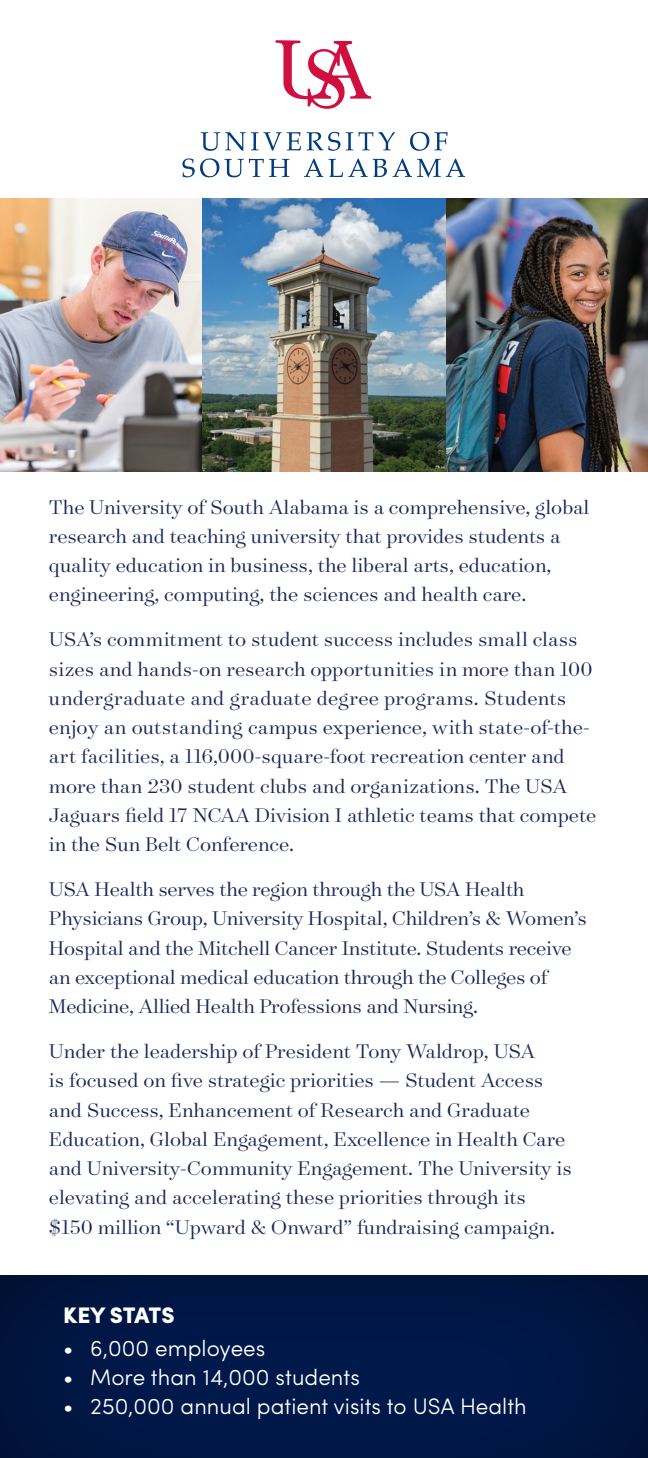
<style>
.page{position:relative;width:648px;height:1458px;background:#fff}
.page>*{position:absolute;margin:0;border:0;box-sizing:border-box;transform-origin:0 0}
.t1{font:300 22.5px/29.2px "Surveyor Display";color:#182757}
.t2{font:300 22.5px "Sofia Pro";color:#fff}
.t3{font:900 22.5px "Sofia Pro";letter-spacing:-.005em;color:#fff}
</style>
<div class="page">
<img style="left:0;top:198px;width:648px;height:273px">
<svg style="left:201px;top:132px;width:100px;height:19px"></svg>
<svg style="left:307px;top:132px;width:33px;height:19px"></svg>
<svg style="left:346px;top:132px;width:49px;height:18px"></svg>
<svg style="left:410px;top:132px;width:19px;height:19px"></svg>
<svg style="left:435px;top:132px;width:13px;height:18px"></svg>
<svg style="left:182px;top:158px;width:107px;height:19px"></svg>
<svg style="left:304px;top:159px;width:83px;height:18px"></svg>
<svg style="left:393px;top:159px;width:72px;height:18px"></svg>
<svg style="left:275px;top:40px;width:96px;height:69px"></svg>
<div style="left:0;top:1274px;width:648px;height:184px;background:#001745"></div>
<h1 class="t1" style="left:49px;top:492px;width:542px">The University of South Alabama is a comprehensive, global research and teaching university that provides students a quality education in business, the liberal arts, education, engineering, computing, the sciences and health care.</h1>
<p class="t1" style="left:49px;top:624px;width:549px">USA’s commitment to student success includes small class sizes and hands-on research opportunities in more than 100 undergraduate and graduate degree programs. Students enjoy an outstanding campus experience, with state-of-the&shy;art facilities, a 116,000-square-foot recreation center and more than 230 student clubs and organizations. The USA Jaguars field 17 NCAA Division I athletic teams that compete in the Sun Belt Conference.</p>
<p class="t1" style="left:49px;top:874px;width:539px">USA Health serves the region through the USA Health Physicians Group, University Hospital, Children’s &amp; Women’s Hospital and the Mitchell Cancer Institute. Students receive an exceptional medical education through the Colleges of Medicine, Allied Health Professions and Nursing.</p>
<p class="t1" style="left:49px;top:1036px;width:524px">Under the leadership of President Tony Waldrop, USA<br>is focused on five strategic priorities — Student Access and Success, Enhancement of Research and Graduate Education, Global Engagement, Excellence in Health Care and University-Community Engagement. The University is elevating and accelerating these priorities through its</p>
<p class="t1" style="left:49px;top:1212px;width:508px">$150 million “Upward &amp; Onward” fundraising campaign.</p>
<p class="t3" style="left:63px;top:1298px;width:113px">KEY STATS</p>
<p class="t2" style="left:63px;top:1331px;width:204px">• 6,000 employees</p>
<p class="t2" style="left:63px;top:1361px;width:298px">• More than 14,000 students</p>
<p class="t2" style="left:63px;top:1390px;width:465px">• 250,000 annual patient visits to USA Health</p>
</div>
